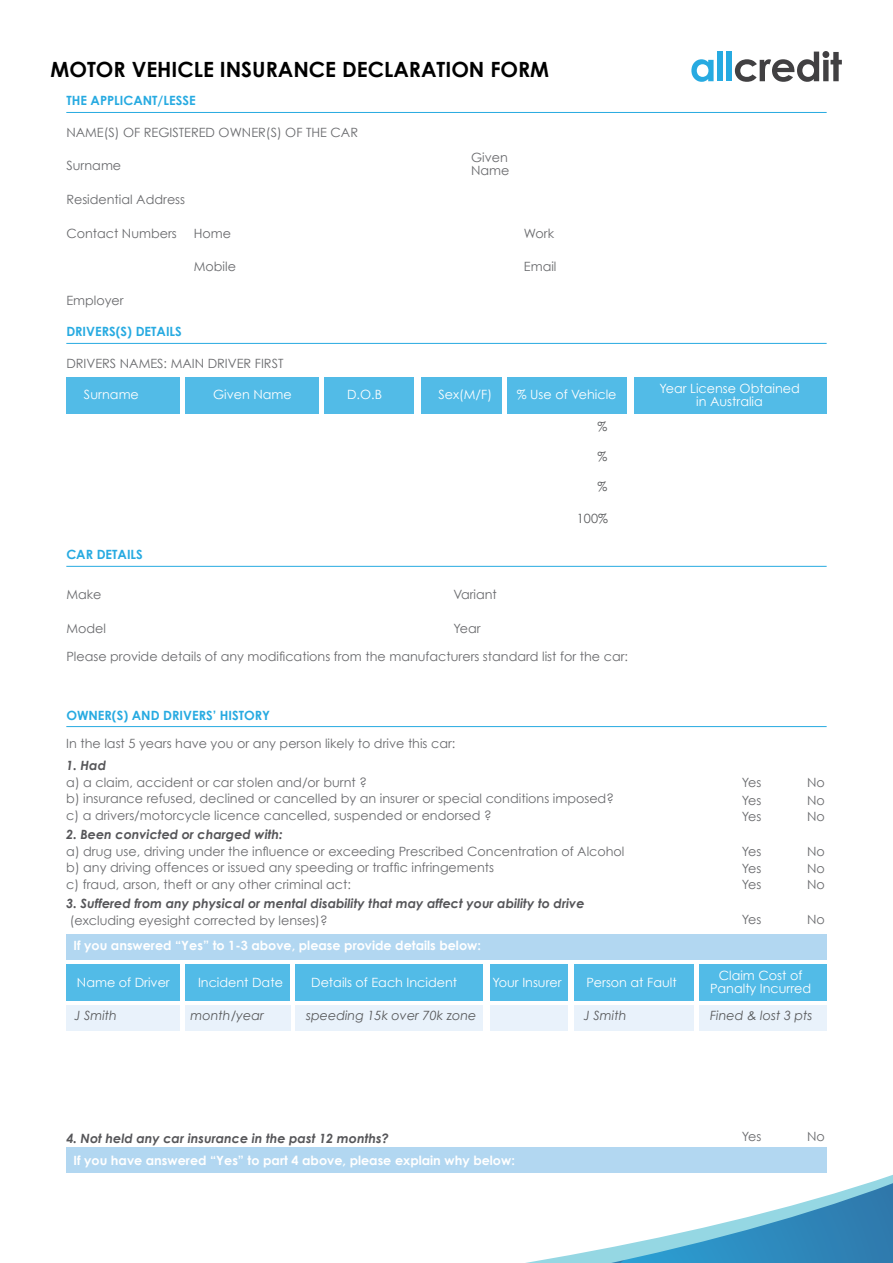
<style>
.page{position:relative;width:893px;height:1263px;background:#fff}
.page>*{position:absolute;margin:0;border:0;box-sizing:border-box;transform-origin:0 0}
.t1{font:700 21px "Century Gothic";color:#000}
.t2{font:12.75px/16.5px "Century Gothic";color:#696a6d}
.t3{font:12.75px/12.8px "Century Gothic";color:#fff;text-align:center}
.t4{font:italic 700 12.75px "Century Gothic";color:#565659}
.t5{font:700 12.75px "Century Gothic";color:#fff}
.t6{font:700 12.75px "Century Gothic";color:#27aae1}
.t7{font:italic 12.75px "Century Gothic";color:#58595b}
.t8{font:12.75px "Century Gothic";color:#58595b}
</style>
<div class="page">
<svg style="left:66px;top:1000px;width:827px;height:263px"></svg>
<hr style="left:66px;top:112px;width:761px;height:1px;background:#27aae1">
<hr style="left:66px;top:566px;width:761px;height:1px;background:#27aae1">
<hr style="left:66px;top:726px;width:761px;height:1px;background:#27aae1">
<hr style="left:66px;top:343px;width:761px;height:1px;background:#27aae1">
<svg style="left:691px;top:59px;width:23px;height:23px"></svg>
<div style="left:718px;top:52px;width:5px;height:29px;background:#27aae1"></div>
<div style="left:726px;top:52px;width:6px;height:29px;background:#27aae1"></div>
<svg style="left:735px;top:51px;width:107px;height:31px"></svg>
<div style="left:66px;top:1005px;width:114px;height:25px;background:#e9f2fb"></div>
<div style="left:185px;top:1005px;width:105px;height:25px;background:#e9f2fb"></div>
<div style="left:296px;top:1005px;width:187px;height:25px;background:#e9f2fb"></div>
<div style="left:490px;top:1005px;width:77px;height:25px;background:#e9f2fb"></div>
<div style="left:574px;top:1005px;width:119px;height:25px;background:#e9f2fb"></div>
<div style="left:699px;top:1005px;width:128px;height:25px;background:#e9f2fb"></div>
<div style="left:66px;top:377px;width:114px;height:36px;background:#52bbe7"></div>
<div style="left:66px;top:964px;width:114px;height:37px;background:#52bbe7"></div>
<div style="left:66px;top:934px;width:761px;height:25px;background:#b2d7f1"></div>
<div style="left:186px;top:377px;width:133px;height:36px;background:#52bbe7"></div>
<div style="left:186px;top:964px;width:104px;height:37px;background:#52bbe7"></div>
<div style="left:325px;top:377px;width:89px;height:36px;background:#52bbe7"></div>
<div style="left:296px;top:964px;width:187px;height:37px;background:#52bbe7"></div>
<div style="left:421px;top:377px;width:81px;height:36px;background:#52bbe7"></div>
<div style="left:490px;top:964px;width:77px;height:37px;background:#52bbe7"></div>
<div style="left:507px;top:377px;width:120px;height:36px;background:#52bbe7"></div>
<div style="left:574px;top:964px;width:119px;height:37px;background:#52bbe7"></div>
<div style="left:634px;top:377px;width:193px;height:36px;background:#52bbe7"></div>
<div style="left:699px;top:964px;width:128px;height:37px;background:#52bbe7"></div>
<div style="left:66px;top:1147px;width:761px;height:26px;background:#b2d7f1"></div>
<h1 class="t1" style="left:51px;top:56px;width:500px">MOTOR VEHICLE INSURANCE DECLARATION FORM</h1>
<p class="t6" style="left:66px;top:93px;width:131px">THE APPLICANT/LESSE</p>
<p class="t2" style="left:66px;top:124px;width:293px">Name(s) of registered own er(s) of the car</p>
<p class="t2" style="left:471px;top:151px;width:40px;line-height:12.8px">Given<br>Name</p>
<p class="t2" style="left:66px;top:157px;width:56px">Surname</p>
<p class="t2" style="left:66px;top:191px;width:120px">Residential Address</p>
<p class="t2" style="left:66px;top:225px;width:166px">Contact Numbers Home</p>
<p class="t2" style="left:524px;top:225px;width:32px">Work</p>
<p class="t2" style="left:66px;top:258px;width:71px">M</p>
<p class="t2" style="left:206px;top:258px;width:32px">obile</p>
<p class="t2" style="left:524px;top:258px;width:34px">Email</p>
<p class="t2" style="left:66px;top:292px;width:59px">Employer</p>
<p class="t6" style="left:66px;top:324px;width:117px">DRIVERS(S) DETAILS</p>
<p class="t2" style="left:66px;top:355px;width:219px">Drivers names: Main Driver First</p>
<p class="t3" style="left:84px;top:388px;width:56px">Surname</p>
<p class="t3" style="left:213px;top:388px;width:80px">Given Name</p>
<p class="t3" style="left:347px;top:388px;width:36px">D.O.B</p>
<p class="t3" style="left:438px;top:388px;width:55px">Sex(M/F)</p>
<p class="t3" style="left:517px;top:388px;width:101px">% Use of Vehicle</p>
<p class="t8" style="left:597px;top:419px;width:11px">%</p>
<p class="t6" style="left:66px;top:547px;width:78px">CAR DETAILS</p>
<p class="t8" style="left:597px;top:449px;width:11px">%</p>
<p class="t8" style="left:597px;top:478px;width:11px">%</p>
<p class="t8" style="left:577px;top:511px;width:33px">100%</p>
<p class="t2" style="left:66px;top:586px;width:37px">Make</p>
<p class="t2" style="left:453px;top:586px;width:45px">Variant</p>
<p class="t2" style="left:66px;top:620px;width:41px">Model</p>
<p class="t2" style="left:66px;top:614px;width:563px;line-height:27.8px;text-indent:387px">Year<br>Please provide details of any modifications from the manufacturers standard list for the car:</p>
<p class="t6" style="left:66px;top:707px;width:31px">Owner</p>
<p class="t6" style="left:112px;top:707px;width:30px">(s) and</p>
<p class="t6" style="left:163px;top:707px;width:73px">Drivers’ Histor</p>
<p class="t6" style="left:262px;top:707px;width:9px">y</p>
<p class="t2" style="left:66px;top:735px;width:391px">In the last 5 years have you or any person likely to drive this car:</p>
<p class="t4" style="left:66px;top:757px;width:41px">1. Had</p>
<p class="t2" style="left:66px;top:774px;width:549px">a) a claim, accident or car stolen and/or burnt ?<br>b) insurance refused, declined or cancelled by an insurer or special conditions imposed? c) a drivers/motorcycle licence cancelled, suspended or endorsed ?</p>
<p class="t4" style="left:66px;top:826px;width:218px">2. Been convicted or charged with:</p>
<p class="t2" style="left:66px;top:843px;width:560px">a) drug use, driving under the influence or exceeding Prescribed Concentration of Alcohol b) any driving offences or issued any speeding or traffic infringements<br>c) fraud, arson, theft or any other criminal act:</p>
<p class="t4" style="left:66px;top:895px;width:520px">3. Suffered from any physical or mental disability that may affect your ability to drive</p>
<p class="t2" style="left:70px;top:912px;width:259px">(excluding eyesight corrected by lenses)?</p>
<p class="t5" style="left:73px;top:937px;width:409px">If you answered “Yes” to 1-3 above, please provide details below:</p>
<p class="t3" style="left:659px;top:382px;width:142px">Year License Obtained in Australia</p>
<p class="t2" style="left:742px;top:774px;width:21px;line-height:17.5px">Yes<br>Yes</p>
<p class="t2" style="left:742px;top:808px;width:21px">Yes</p>
<p class="t2" style="left:742px;top:844px;width:21px;line-height:16px;text-align:justify">Yes Yes Yes</p>
<p class="t2" style="left:742px;top:911px;width:21px">Yes</p>
<p class="t2" style="left:807px;top:774px;width:19px;line-height:17.5px">No<br>No</p>
<p class="t2" style="left:807px;top:808px;width:19px">No</p>
<p class="t2" style="left:807px;top:844px;width:19px;line-height:16px;text-align:justify">No No No</p>
<p class="t2" style="left:807px;top:911px;width:19px">No</p>
<p class="t3" style="left:77px;top:975px;width:94px">Name of Driver</p>
<p class="t3" style="left:198px;top:975px;width:86px">Incident Date</p>
<p class="t3" style="left:311px;top:975px;width:147px">Details of Each Incident</p>
<p class="t3" style="left:492px;top:975px;width:71px">Your Insurer</p>
<p class="t3" style="left:586px;top:975px;width:92px">Person at Fault</p>
<p class="t3" style="left:710px;top:969px;width:103px">Claim Cost of<br>Panalty Incurred</p>
<p class="t7" style="left:74px;top:1008px;width:44px">J Smith</p>
<p class="t7" style="left:190px;top:1008px;width:75px">month/year</p>
<p class="t7" style="left:306px;top:1008px;width:172px">speeding 15k over 70k zone</p>
<p class="t7" style="left:584px;top:1008px;width:44px">J Smith</p>
<p class="t7" style="left:710px;top:1008px;width:104px">Fined &amp; lost 3 pts</p>
<p class="t4" style="left:66px;top:1130px;width:324px">4. Not held any car insurance in the past 12 months?</p>
<p class="t5" style="left:73px;top:1152px;width:443px">If you have answered “Yes” to part 4 above, please explain why below:</p>
<p class="t2" style="left:742px;top:1128px;width:21px">Yes</p>
<p class="t2" style="left:807px;top:1128px;width:19px">No</p>
</div>
